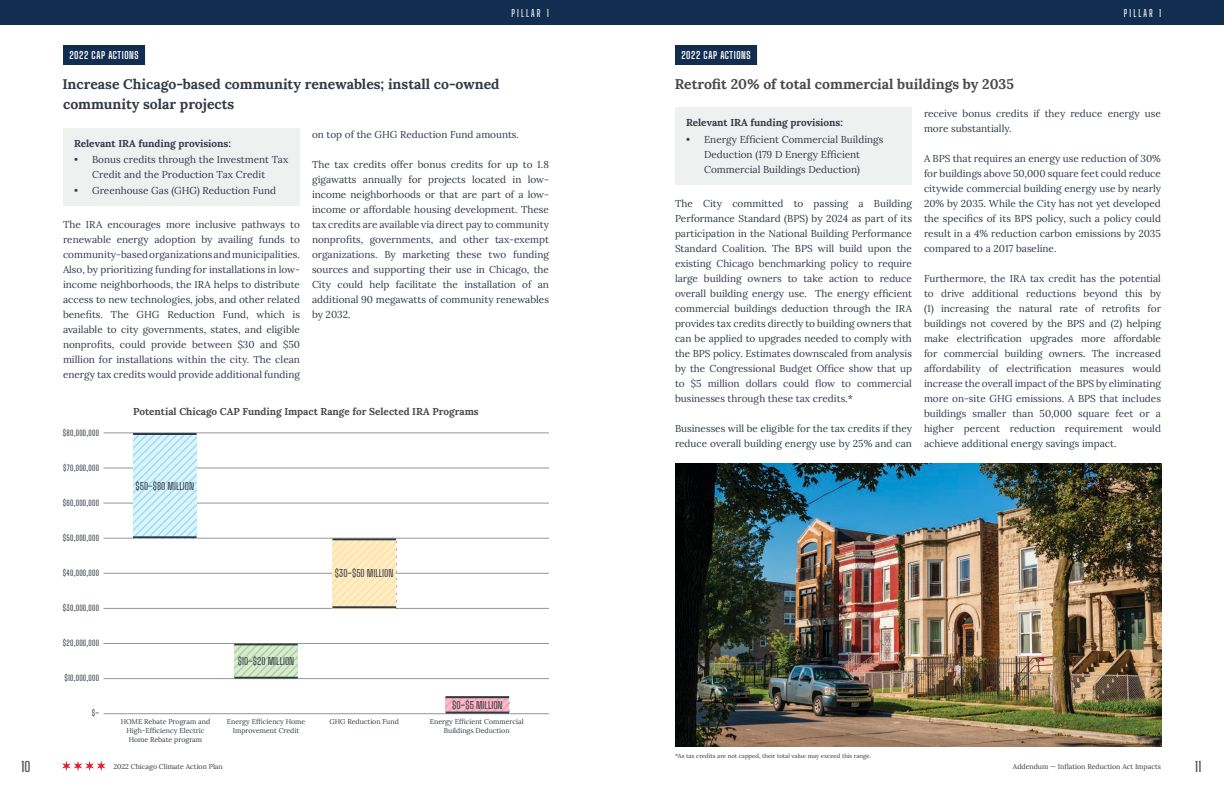
<style>
.page{position:relative;width:1224px;height:792px;background:#fff}
.page>*{position:absolute;margin:0;border:0;box-sizing:border-box;transform-origin:0 0}
.t1{font:700 14px/20px "Lora";color:#323a45}
.t2{font:700 14px "Lora";color:#4a4a4c}
.t3{font:500 14px "Big Shoulders Text";color:#474b56}
.t4{font:10px/15px "Lora";color:#323a45;text-align:justify}
.t5{font:700 10px "Lora";color:#4a4a4c}
.t6{font:700 10px "Lora";color:#323a45}
.t7{font:10px "Big Shoulders Text";letter-spacing:-.005em;color:#323a45}
.t8{font:700 10px "Big Shoulders Display";letter-spacing:.06em;color:#fff}
.t9{font:500 10px "Big Shoulders Display";letter-spacing:.21em;color:#fff}
.t10{font:8px "Big Shoulders Text";letter-spacing:.03em;color:#323a45}
.t11{font:7px/9px "Lora";color:#323a45;text-align:center}
.t12{font:6px "Lora";color:#323a45}
</style>
<div class="page">
<svg style="left:62px;top:761px;width:44px;height:10px"></svg>
<img style="left:675px;top:464px;width:486px;height:283px">
<div style="left:612px;top:0;width:612px;height:24px;background:#112e51"></div>
<div style="left:675px;top:45px;width:82px;height:20px;background:#112e51"></div>
<div style="left:675px;top:108px;width:237px;height:77px;background:#eff0f0"></div>
<div style="left:63px;top:45px;width:82px;height:20px;background:#112e51"></div>
<div style="left:0;top:0;width:612px;height:24px;background:#112e51"></div>
<hr style="left:104px;top:433px;width:445px;height:1px;background:#949698">
<hr style="left:104px;top:468px;width:445px;height:1px;background:#949698">
<hr style="left:104px;top:503px;width:445px;height:1px;background:#949698">
<hr style="left:104px;top:538px;width:445px;height:1px;background:#949698">
<hr style="left:104px;top:573px;width:445px;height:1px;background:#949698">
<hr style="left:104px;top:608px;width:445px;height:1px;background:#949698">
<hr style="left:104px;top:643px;width:445px;height:1px;background:#949698">
<hr style="left:104px;top:678px;width:445px;height:1px;background:#949698">
<hr style="left:104px;top:714px;width:445px;height:1px;background:#949698">
<img style="left:133px;top:435px;width:64px;height:101px">
<img style="left:332px;top:540px;width:64px;height:69px">
<img style="left:234px;top:645px;width:64px;height:32px">
<img style="left:446px;top:698px;width:63px;height:14px">
<hr style="left:133px;top:433px;width:64px;height:2px;background:#323a45">
<hr style="left:234px;top:643px;width:64px;height:2px;background:#323a45">
<hr style="left:332px;top:538px;width:64px;height:2px;background:#323a45">
<hr style="left:133px;top:536px;width:64px;height:2px;background:#323a45">
<hr style="left:234px;top:677px;width:64px;height:2px;background:#323a45">
<hr style="left:446px;top:696px;width:63px;height:2px;background:#323a45">
<hr style="left:446px;top:712px;width:63px;height:2px;background:#323a45">
<hr style="left:332px;top:606px;width:64px;height:2px;background:#323a45">
<div style="left:63px;top:128px;width:237px;height:77px;background:#eff0f0"></div>
<p class="t8" style="left:69px;top:48px;width:71px">2022 CAP ACTIONS</p>
<p class="t9" style="left:512px;top:7px;width:39px">PILLAR 1</p>
<p class="t1" style="left:62px;top:73px;width:439px">Increase Chicago-based community renewables; install co-owned community solar projects</p>
<p class="t4" style="left:312px;top:126px;width:209px">on top of the GHG Reduction Fund amounts.</p>
<p class="t4" style="left:312px;top:156px;width:239px">The tax credits offer bonus credits for up to 1.8 gigawatts annually for projects located in low&shy;income neighborhoods or that are part of a low&shy;income or affordable housing development. These tax credits are available via direct pay to community nonprofits, governments, and other tax-exempt organizations. By marketing these two funding sources and supporting their use in Chicago, the City could help facilitate the installation of an additional 90 megawatts of community renewables by 2032.</p>
<p class="t6" style="left:74px;top:135px;width:158px">Relevant IRA funding provisions:</p>
<p class="t4" style="left:74px;top:151px;width:216px;text-align:center">• Bonus credits through the Investment Tax<br>Credit and the Production Tax Credit</p>
<p class="t4" style="left:74px;top:183px;width:203px">• Greenhouse Gas (GHG) Reduction Fund</p>
<p class="t4" style="left:63px;top:216px;width:239px">The IRA encourages more inclusive pathways to renewable energy adoption by availing funds to community-based organizations and municipalities.<br>Also, by prioritizing funding for installations in low&shy;income neighborhoods, the IRA helps to distribute access to new technologies, jobs, and other related benefits. The GHG Reduction Fund, which is available to city governments, states, and eligible nonprofits, could provide between $30 and $50 million for installations within the city. The clean energy tax credits would provide additional funding</p>
<p class="t10" style="left:63px;top:427px;width:38px">$80,000,000</p>
<p class="t10" style="left:63px;top:462px;width:37px">$70,000,000</p>
<p class="t10" style="left:63px;top:497px;width:38px">$60,000,000</p>
<p class="t10" style="left:63px;top:532px;width:38px">$50,000,000</p>
<p class="t10" style="left:63px;top:567px;width:38px">$40,000,000</p>
<p class="t10" style="left:63px;top:602px;width:38px">$30,000,000</p>
<p class="t10" style="left:63px;top:637px;width:38px">$20,000,000</p>
<p class="t10" style="left:64px;top:672px;width:36px">$10,000,000</p>
<p class="t10" style="left:92px;top:707px;width:9px">$–</p>
<p class="t5" style="left:133px;top:403px;width:347px">Potential Chicago CAP Funding Impact Range for Selected IRA Programs</p>
<p class="t7" style="left:136px;top:479px;width:60px">$50–$80 MILLION</p>
<p class="t7" style="left:335px;top:567px;width:60px">$30–$50 MILLION</p>
<p class="t11" style="left:121px;top:717px;width:91px">HOME Rebate Program and</p>
<p class="t11" style="left:126px;top:726px;width:80px">High-Efficiency Electric<br>Home Rebate program</p>
<p class="t7" style="left:238px;top:655px;width:58px">$10–$20 MILLION</p>
<p class="t7" style="left:452px;top:699px;width:52px">$0–$5 MILLION</p>
<p class="t11" style="left:227px;top:717px;width:80px">Energy Efficiency Home<br>Improvement Credit</p>
<p class="t11" style="left:330px;top:717px;width:71px">GHG Reduction Fund</p>
<p class="t11" style="left:430px;top:717px;width:95px">Energy Efficient Commercial<br>Buildings Deduction</p>
<p class="t8" style="left:681px;top:48px;width:71px">2022 CAP ACTIONS</p>
<p class="t2" style="left:675px;top:72px;width:341px">Retrofit 20% of total commercial buildings by 2035</p>
<p class="t9" style="left:1124px;top:7px;width:39px">PILLAR 1</p>
<p class="t6" style="left:686px;top:114px;width:158px">Relevant IRA funding provisions:</p>
<p class="t4" style="left:686px;top:131px;width:199px;text-align:center">• Energy Efficient Commercial Buildings<br>Deduction (179 D Energy Efficient<br>Commercial Buildings Deduction)</p>
<p class="t4" style="left:675px;top:195px;width:239px">The City committed to passing a Building Performance Standard (BPS) by 2024 as part of its participation in the National Building Performance Standard Coalition. The BPS will build upon the existing Chicago benchmarking policy to require large building owners to take action to reduce overall building energy use. The energy efficient commercial buildings deduction through the IRA provides tax credits directly to building owners that can be applied to upgrades needed to comply with the BPS policy. Estimates downscaled from analysis by the Congressional Budget Office show that up to $5 million dollars could flow to commercial businesses through these tax credits.*</p>
<p class="t4" style="left:675px;top:420px;width:239px">Businesses will be eligible for the tax credits if they reduce overall building energy use by 25% and can</p>
<p class="t4" style="left:924px;top:106px;width:239px">receive bonus credits if they reduce energy use more substantially.</p>
<p class="t4" style="left:924px;top:151px;width:239px">A BPS that requires an energy use reduction of 30% for buildings above 50,000 square feet could reduce citywide commercial building energy use by nearly 20% by 2035. While the City has not yet developed the specifics of its BPS policy, such a policy could result in a 4% reduction carbon emissions by 2035 compared to a 2017 baseline.</p>
<p class="t4" style="left:924px;top:271px;width:239px">Furthermore, the IRA tax credit has the potential to drive additional reductions beyond this by (1) increasing the natural rate of retrofits for buildings not covered by the BPS and (2) helping make electrification upgrades more affordable for commercial building owners. The increased affordability of electrification measures would increase the overall impact of the BPS by eliminating more on-site GHG emissions. A BPS that includes buildings smaller than 50,000 square feet or a higher percent reduction requirement would achieve additional energy savings impact.</p>
<p class="t12" style="left:675px;top:751px;width:198px">*As tax credits are not capped, their total value may exceed this range.</p>
<h1 class="t3" style="left:21px;top:757px;width:11px">10</h1>
<h1 class="t3" style="left:1195px;top:757px;width:8px">11</h1>
<p class="t11" style="left:113px;top:761px;width:111px">2022 Chicago Climate Action Plan</p>
<p class="t11" style="left:1013px;top:761px;width:150px">Addendum — Inflation Reduction Act Impacts</p>
</div>
